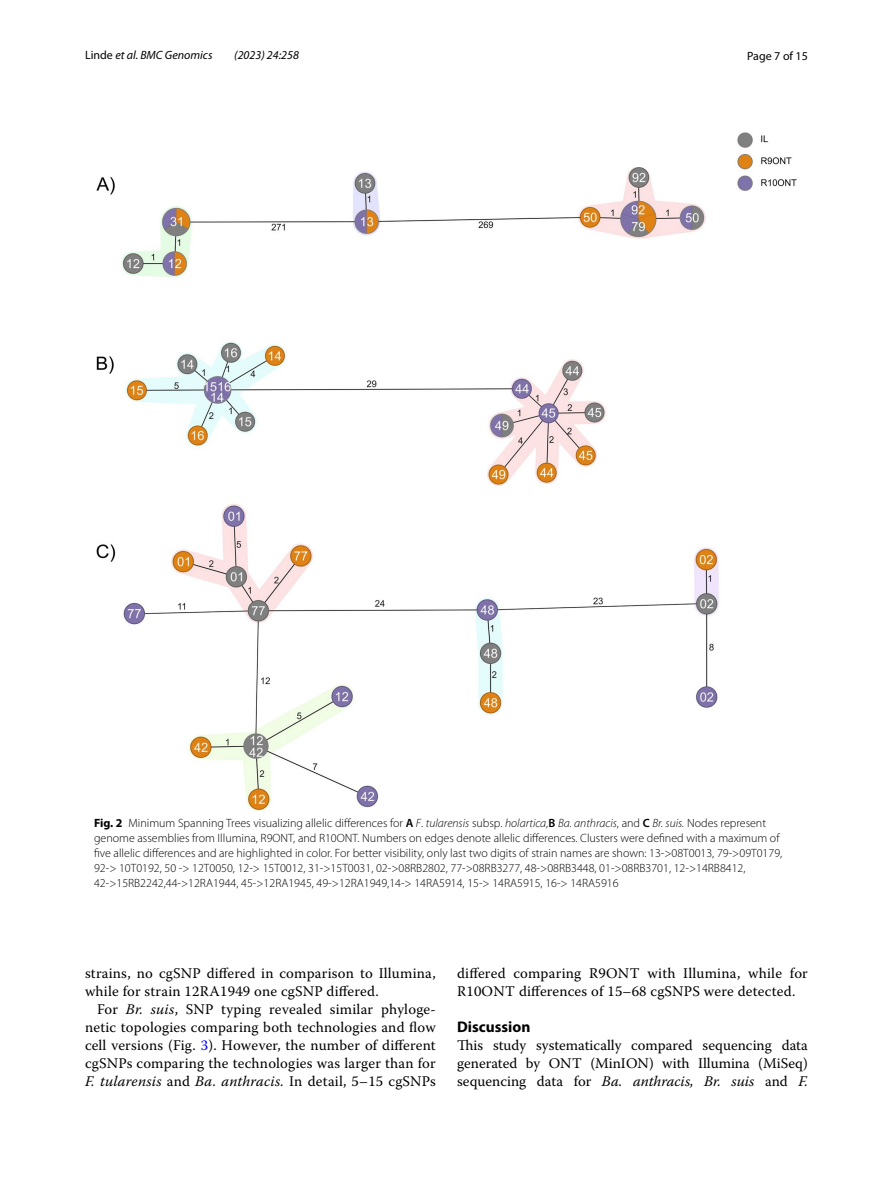
<style>
.page{position:relative;width:893px;height:1187px;background:#fff}
.page>*{position:absolute;margin:0;border:0;box-sizing:border-box;transform-origin:0 0}
.t1{font:700 15.45px "Myriad Pro";color:#000}
.t2{font:14.7px/18px "Warnock Pro";letter-spacing:.015em;color:#000}
.t3{font:300 12px/15px "Myriad Pro";color:#000}
.t4{font:italic 12px "Myriad Pro";color:#000}
.t5{font:12px "Myriad Pro";color:#000}
.s1{font-style:normal}
.s2{font-weight:700}
.s3{font-weight:600}
.s4{font-style:italic}
.s5{color:#00f}
</style>
<div class="page">
<img style="left:96px;top:133px;width:701px;height:678px">
<p class="t4" style="left:85px;top:48px;width:129px"><span class="s1">Linde</span> et al. BMC Genomics</p>
<p class="t4" style="left:234px;top:48px;width:66px">(2023) 24:258</p>
<p class="t5" style="left:747px;top:48px;width:62px">Page 7 of 15</p>
<p class="t3" style="left:94px;top:815px;width:690px"><span class="s2">Fig. 2</span> Minimum Spanning Trees visualizing allelic differences for <span class="s3">A</span> <span class="s4">F</span>. <span class="s4">tularensis</span> subsp. <span class="s4">holartica,</span><span class="s3">B</span> <span class="s4">Ba. anthracis</span>, and <span class="s3">C</span> <span class="s4">Br. suis.</span> Nodes represent genome assemblies from Illumina, R9ONT, and R10ONT. Numbers on edges denote allelic differences. Clusters were defined with a maximum of five allelic differences and are highlighted in color. For better visibility, only last two digits of strain names are shown: 13-&gt;08T0013, 79-&gt;09T0179, 92-&gt; 10T0192, 50 -&gt; 12T0050, 12-&gt; 15T0012, 31-&gt;15T0031, 02-&gt;08RB2802, 77-&gt;08RB3277, 48-&gt;08RB3448, 01-&gt;08RB3701, 12-&gt;14RB8412, 42-&gt;15RB2242,44-&gt;12RA1944, 45-&gt;12RA1945, 49-&gt;12RA1949,14-&gt; 14RA5914, 15-&gt; 14RA5915, 16-&gt; 14RA5916</p>
<p class="t2" style="left:85px;top:964px;width:352px">strains, no cgSNP differed in comparison to Illumina, while for strain 12RA1949 one cgSNP differed.</p>
<p class="t2" style="left:85px;top:1000px;width:352px;text-align:justify;text-indent:12px">For <span class="s4">Br. suis</span>, SNP typing revealed similar phyloge&shy;netic topologies comparing both technologies and flow cell versions (Fig. <span class="s5">3</span>). However, the number of different cgSNPs comparing the technologies was larger than for <span class="s4">F. tularensis</span> and <span class="s4">Ba. anthracis.</span> In detail, 5–15 cgSNPs</p>
<p class="t2" style="left:457px;top:964px;width:352px">differed comparing R9ONT with Illumina, while for<br>R10ONT differences of 15–68 cgSNPS were detected.</p>
<p class="t1" style="left:457px;top:1016px;width:75px">Discussion</p>
<p class="t2" style="left:457px;top:1036px;width:352px;text-align:justify">This study systematically compared sequencing data generated by ONT (MinION) with Illumina (MiSeq) sequencing data for <span class="s4">Ba. anthracis, Br. suis</span> and <span class="s4">F.</span></p>
</div>
